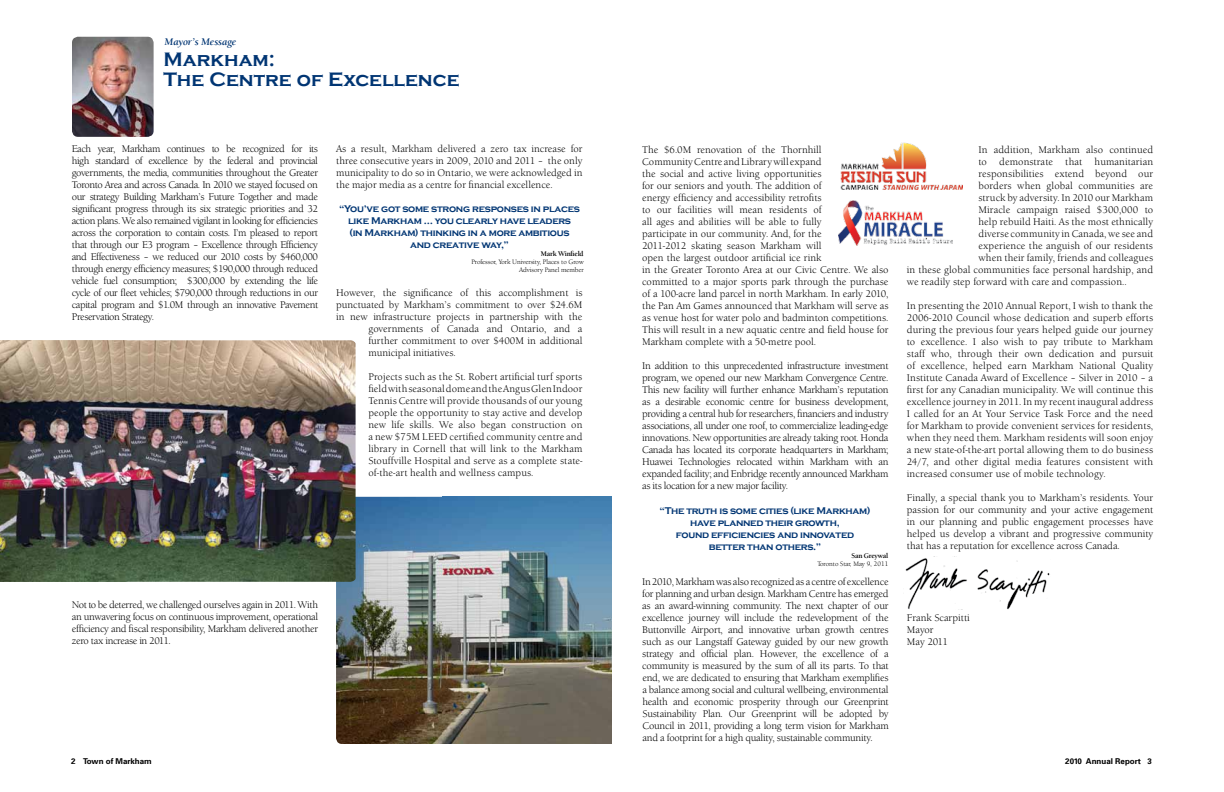
<style>
.page{position:relative;width:1224px;height:792px;background:#fff}
.page>*{position:absolute;margin:0;border:0;box-sizing:border-box;transform-origin:0 0}
.t1{font:700 20px/20px "Copperplate Gothic";color:#003573}
.t2{font:10px/12px "Berkeley Old Style Itc T";color:#000;text-align:justify}
.t3{font:700 10px/12px "Copperplate Gothic";letter-spacing:-.03em;color:#003573;text-align:center}
.t4{font:italic 700 10px "Berkeley Old Style Itc T";color:#003573}
.t5{font:700 8px "Univers";color:#000}
.t6{font:7px/8px "Berkeley Oldstyle IT Cby BT";color:#000;text-align:right}
.t7{font:700 7px "Berkeley Old Style Itc T";letter-spacing:-.03em;color:#000}
</style>
<div class="page">
<img style="left:72px;top:37px;width:82px;height:100px">
<img style="left:840px;top:142px;width:122px;height:48px">
<img style="left:839px;top:200px;width:114px;height:45px">
<img style="left:336px;top:497px;width:106px;height:247px">
<img style="left:442px;top:497px;width:170px;height:247px">
<img style="left:131px;top:340px;width:225px;height:242px">
<img style="left:0;top:340px;width:131px;height:242px">
<img style="left:905px;top:558px;width:145px;height:52px">
<p class="t4" style="left:164px;top:36px;width:73px">Mayor’s Message</p>
<h1 class="t1" style="left:164px;top:49px;width:298px">Markham:<br>The Centre of Excellence</h1>
<p class="t2" style="left:72px;top:143px;width:248px">Each year, Markham continues to be recognized for its high standard of excellence by the federal and provincial governments, the media, communities throughout the Greater Toronto Area and across Canada. In 2010 we stayed focused on our strategy Building Markham’s Future Together and made significant progress through its six strategic priorities and 32 action plans. We also remained vigilant in looking for efficiencies across the corporation to contain costs. I’m pleased to report that through our E3 program – Excellence through Efficiency and Effectiveness – we reduced our 2010 costs by $460,000 through energy efficiency measures; $190,000 through reduced vehicle fuel consumption; $300,000 by extending the life cycle of our fleet vehicles; $790,000 through reductions in our capital program and $1.0M through an innovative Pavement Preservation Strategy.</p>
<p class="t2" style="left:336px;top:143px;width:248px">As a result, Markham delivered a zero tax increase for three consecutive years in 2009, 2010 and 2011 – the only municipality to do so in Ontario, we were acknowledged in the major media as a centre for financial excellence.</p>
<p class="t3" style="left:339px;top:203px;width:243px">“You’ve got some strong responses in places like Markham … you clearly have leaders<br>(in Markham) thinking in a more ambitious and creative way,”</p>
<p class="t7" style="left:541px;top:250px;width:44px">Mark Winfield</p>
<p class="t6" style="left:471px;top:258px;width:114px">Professor, York University, Places to Grow<br>Advisory Panel member</p>
<p class="t2" style="left:336px;top:287px;width:248px">However, the significance of this accomplishment is</p>
<p class="t2" style="left:336px;top:299px;width:248px">punctuated by Markham’s commitment to over $24.6M</p>
<p class="t2" style="left:336px;top:311px;width:248px">in new infrastructure projects in partnership with the</p>
<p class="t2" style="left:368px;top:323px;width:216px">governments of Canada and Ontario, and a</p>
<p class="t2" style="left:368px;top:335px;width:216px">further commitment to over $400M in additional</p>
<p class="t2" style="left:368px;top:347px;width:89px">municipal initiatives.</p>
<p class="t2" style="left:368px;top:371px;width:216px">Projects such as the St. Robert artificial turf sports fieldwithseasonaldomeandtheAngusGlenIndoor Tennis Centre will provide thousands of our young people the opportunity to stay active and develop new life skills. We also began construction on a new $75M LEED certified community centre and library in Cornell that will link to the Markham Stouffville Hospital and serve as a complete state&shy;of-the-art health and wellness campus.</p>
<p class="t2" style="left:72px;top:599px;width:248px">Not to be deterred, we challenged ourselves again in 2011. With an unwavering focus on continuous improvement, operational efficiency and fiscal responsibility, Markham delivered another zero tax increase in 2011.</p>
<p class="t2" style="left:642px;top:144px;width:248px;text-align:left">The $6.0M renovation of the Thornhill CommunityCentre andLibrarywill expand<br>the social and active living opportunities<br>for our seniors and youth. The addition of<br>energy efficiency and accessibility retrofits<br>to our facilities will mean residents of<br>all ages and abilities will be able to fully<br>participate in our community. And, for the<br>2011-2012 skating season Markham will<br>open the largest outdoor artificial ice rink<br>in the Greater Toronto Area at our Civic Centre. We also committed to a major sports park through the purchase of a 100-acre land parcel in north Markham. In early 2010, the Pan Am Games announced that Markham will serve as as venue host for water polo and badminton competitions.<br>This will result in a new aquatic centre and field house for Markham complete with a 50-metre pool.</p>
<p class="t2" style="left:642px;top:360px;width:248px">In addition to this unprecedented infrastructure investment program, we opened our new Markham Convergence Centre.<br>This new facility will further enhance Markham’s reputation as a desirable economic centre for business development, providing a central hub for researchers, financiers and industry associations, all under one roof, to commercialize leading-edge innovations. New opportunities are already taking root. Honda Canada has located its corporate headquarters in Markham; Huawei Technologies relocated within Markham with an expanded facility; and Enbridge recently announced Markham as its location for a new major facility.</p>
<p class="t3" style="left:660px;top:504px;width:212px">“The truth is some cities (like Markham) have planned their growth,<br>found efficiencies and innovated better than others.”</p>
<p class="t7" style="left:852px;top:551px;width:38px">San Greywal</p>
<p class="t6" style="left:817px;top:559px;width:72px">Toronto Star, May 9, 2011</p>
<p class="t2" style="left:642px;top:576px;width:248px">In2010,Markhamwas alsorecognizedas a centreof excellence for planning and urban design. Markham Centre has emerged as an award-winning community. The next chapter of our excellence journey will include the redevelopment of the Buttonville Airport, and innovative urban growth centres such as our Langstaff Gateway guided by our new growth strategy and official plan. However, the excellence of a community is measured by the sum of all its parts. To that end, we are dedicated to ensuring that Markham exemplifies a balance among social and cultural wellbeing, environmental health and economic prosperity through our Greenprint Sustainability Plan. Our Greenprint will be adopted by Council in 2011, providing a long term vision for Markham and a footprint for a high quality, sustainable community.</p>
<p class="t2" style="left:978px;top:144px;width:176px">In addition, Markham also continued</p>
<p class="t2" style="left:978px;top:156px;width:176px">to demonstrate that humanitarian</p>
<p class="t2" style="left:978px;top:168px;width:176px">responsibilities extend beyond our</p>
<p class="t2" style="left:979px;top:180px;width:176px">borders when global communities are</p>
<p class="t2" style="left:979px;top:192px;width:176px">struck by adversity. In 2010 our Markham</p>
<p class="t2" style="left:979px;top:204px;width:176px">Miracle campaign raised $300,000 to</p>
<p class="t2" style="left:979px;top:216px;width:176px">help rebuild Haiti. As the most ethnically</p>
<p class="t2" style="left:979px;top:228px;width:176px">diverse community in Canada, we see and</p>
<p class="t2" style="left:978px;top:240px;width:176px">experience the anguish of our residents</p>
<p class="t2" style="left:979px;top:252px;width:176px">when their family, friends and colleagues</p>
<p class="t2" style="left:907px;top:264px;width:248px">in these global communities face personal hardship, and</p>
<p class="t2" style="left:907px;top:276px;width:222px">we readily step forward with care and compassion..</p>
<p class="t2" style="left:907px;top:300px;width:248px">In presenting the 2010 Annual Report, I wish to thank the 2006-2010 Council whose dedication and superb efforts during the previous four years helped guide our journey to excellence. I also wish to pay tribute to Markham staff who, through their own dedication and pursuit of excellence, helped earn Markham National Quality Institute Canada Award of Excellence – Silver in 2010 – a first for any Canadian municipality. We will continue this excellence journey in 2011. In my recent inaugural address I called for an At Your Service Task Force and the need for Markham to provide convenient services for residents, when they need them. Markham residents will soon enjoy a new state-of-the-art portal allowing them to do business 24/7, and other digital media features consistent with increased consumer use of mobile technology.</p>
<p class="t2" style="left:907px;top:492px;width:248px">Finally, a special thank you to Markham’s residents. Your passion for our community and your active engagement in our planning and public engagement processes have helped us develop a vibrant and progressive community that has a reputation for excellence across Canada.</p>
<p class="t2" style="left:907px;top:612px;width:64px;text-align:left">Frank Scarpitti<br>Mayor<br>May 2011</p>
<p class="t5" style="left:71px;top:756px;width:82px">2 Town of Markham</p>
<p class="t5" style="left:1065px;top:756px;width:88px">2010 Annual Report 3</p>
</div>
